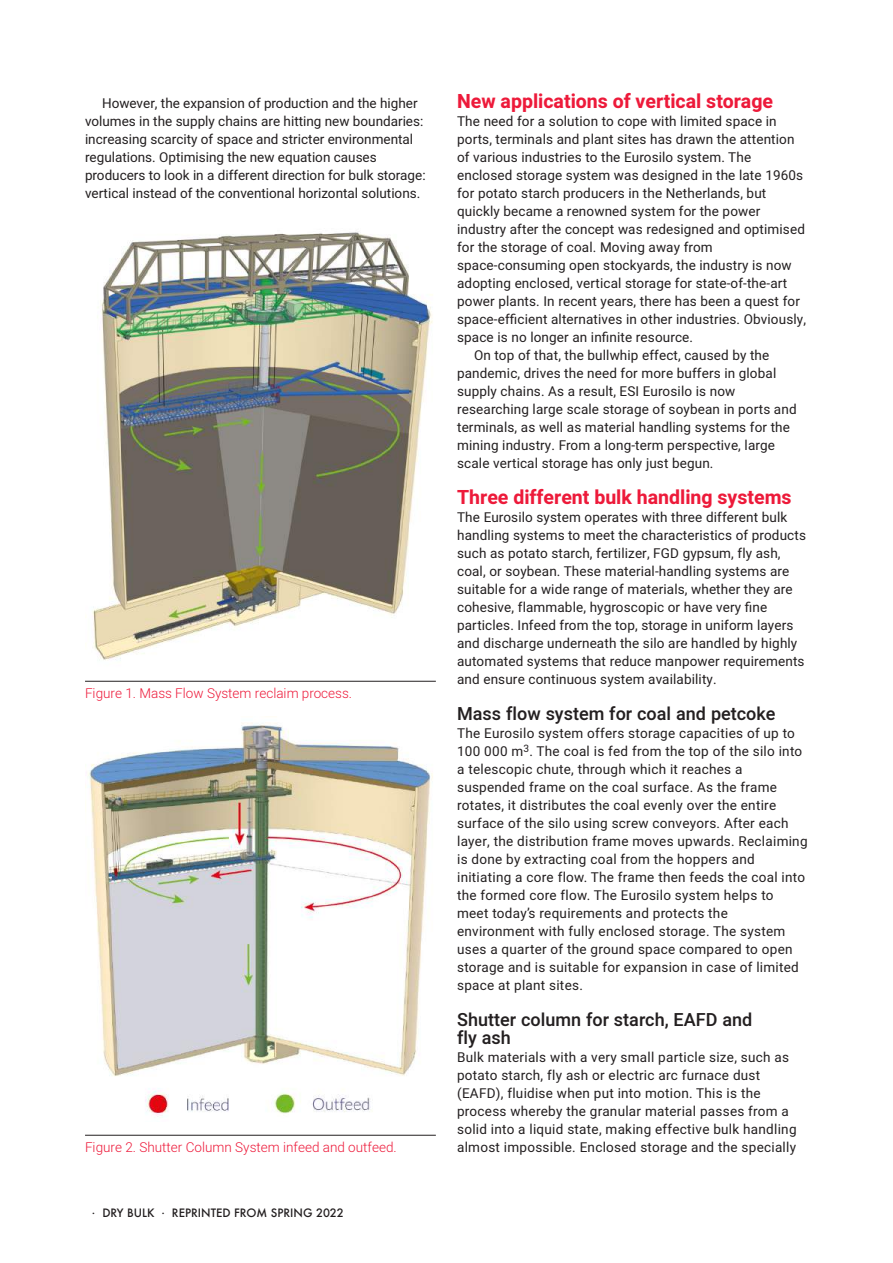
<style>
.page{position:relative;width:893px;height:1263px;background:#fff}
.page>*{position:absolute;margin:0;border:0;box-sizing:border-box;transform-origin:0 0}
.t1{font:700 19.5px "Heebo";color:#ed1a3a}
.t2{font:500 18px/18px "Heebo";color:#231f20}
.t3{font:13.5px/18px "Heebo";letter-spacing:.01em;color:#231f20}
.t4{font:300 13.5px "Heebo";color:#ed1a3a}
.t5{font:500 11.25px "Futura";color:#231f20}
</style>
<div class="page">
<img style="left:92px;top:232px;width:341px;height:428px">
<hr style="left:85px;top:681px;width:351px;height:1px;background:#231f20">
<img style="left:85px;top:723px;width:348px;height:393px">
<hr style="left:85px;top:1135px;width:351px;height:1px;background:#231f20">
<p class="t3" style="left:85px;top:94px;width:342px;text-indent:17px">However, the expansion of production and the higher volumes in the supply chains are hitting new boundaries: increasing scarcity of space and stricter environmental regulations. Optimising the new equation causes producers to look in a different direction for bulk storage: vertical instead of the conventional horizontal solutions.</p>
<h1 class="t1" style="left:457px;top:88px;width:317px">New applications of vertical storage</h1>
<p class="t3" style="left:457px;top:112px;width:321px">The need for a solution to cope with limited space in</p>
<p class="t3" style="left:457px;top:130px;width:339px">ports, terminals and plant sites has drawn the attention</p>
<p class="t3" style="left:457px;top:148px;width:296px">of various industries to the Eurosilo system. The</p>
<p class="t3" style="left:457px;top:166px;width:348px">enclosed storage system was designed in the late 1960s</p>
<p class="t3" style="left:457px;top:184px;width:311px">for potato starch producers in the Netherlands, but</p>
<p class="t3" style="left:457px;top:202px;width:305px">quickly became a renowned system for the power</p>
<p class="t3" style="left:457px;top:220px;width:349px">industry after the concept was redesigned and optimised</p>
<p class="t3" style="left:457px;top:238px;width:257px">for the storage of coal. Moving away from</p>
<p class="t3" style="left:457px;top:256px;width:336px">space-consuming open stockyards, the industry is now</p>
<p class="t3" style="left:457px;top:274px;width:332px">adopting enclosed, vertical storage for state-of-the-art</p>
<p class="t3" style="left:457px;top:292px;width:344px">power plants. In recent years, there has been a quest for</p>
<p class="t3" style="left:457px;top:310px;width:350px">space-efficient alternatives in other industries. Obviously,</p>
<p class="t3" style="left:457px;top:328px;width:237px">space is no longer an infinite resource.</p>
<p class="t3" style="left:474px;top:346px;width:297px">On top of that, the bullwhip effect, caused by the</p>
<p class="t3" style="left:457px;top:364px;width:321px">pandemic, drives the need for more buffers in global</p>
<p class="t3" style="left:457px;top:382px;width:280px">supply chains. As a result, ESI Eurosilo is now</p>
<p class="t3" style="left:457px;top:400px;width:341px">researching large scale storage of soybean in ports and</p>
<p class="t3" style="left:457px;top:418px;width:334px">terminals, as well as material handling systems for the</p>
<p class="t3" style="left:457px;top:436px;width:319px">mining industry. From a long-term perspective, large</p>
<p class="t3" style="left:457px;top:454px;width:258px">scale vertical storage has only just begun.</p>
<h1 class="t1" style="left:457px;top:484px;width:336px">Three different bulk handling systems</h1>
<p class="t3" style="left:457px;top:508px;width:350px">The Eurosilo system operates with three different bulk handling systems to meet the characteristics of products such as potato starch, fertilizer, FGD gypsum, fly ash, coal, or soybean. These material-handling systems are suitable for a wide range of materials, whether they are cohesive, flammable, hygroscopic or have very fine particles. Infeed from the top, storage in uniform layers and discharge underneath the silo are handled by highly automated systems that reduce manpower requirements and ensure continuous system availability.</p>
<h2 class="t2" style="left:457px;top:705px;width:320px">Mass flow system for coal and petcoke</h2>
<p class="t3" style="left:457px;top:724px;width:352px">The Eurosilo system offers storage capacities of up to 100 000 m<sup>3</sup>. The coal is fed from the top of the silo into a telescopic chute, through which it reaches a suspended frame on the coal surface. As the frame rotates, it distributes the coal evenly over the entire surface of the silo using screw conveyors. After each layer, the distribution frame moves upwards. Reclaiming is done by extracting coal from the hoppers and initiating a core flow. The frame then feeds the coal into the formed core flow. The Eurosilo system helps to meet today’s requirements and protects the environment with fully enclosed storage. The system uses a quarter of the ground space compared to open storage and is suitable for expansion in case of limited space at plant sites.</p>
<h2 class="t2" style="left:457px;top:1011px;width:297px">Shutter column for starch, EAFD and fly ash</h2>
<p class="t3" style="left:457px;top:1048px;width:341px">Bulk materials with a very small particle size, such as potato starch, fly ash or electric arc furnace dust (EAFD), fluidise when put into motion. This is the process whereby the granular material passes from a solid into a liquid state, making effective bulk handling almost impossible. Enclosed storage and the specially</p>
<p class="t4" style="left:85px;top:684px;width:269px">Figure 1. Mass Flow System reclaim process.</p>
<p class="t4" style="left:85px;top:1138px;width:313px">Figure 2. Shutter Column System infeed and outfeed.</p>
<p class="t5" style="left:92px;top:1205px;width:253px">. DRY BULK . REPRINTED FROM SPRING 2022</p>
</div>
